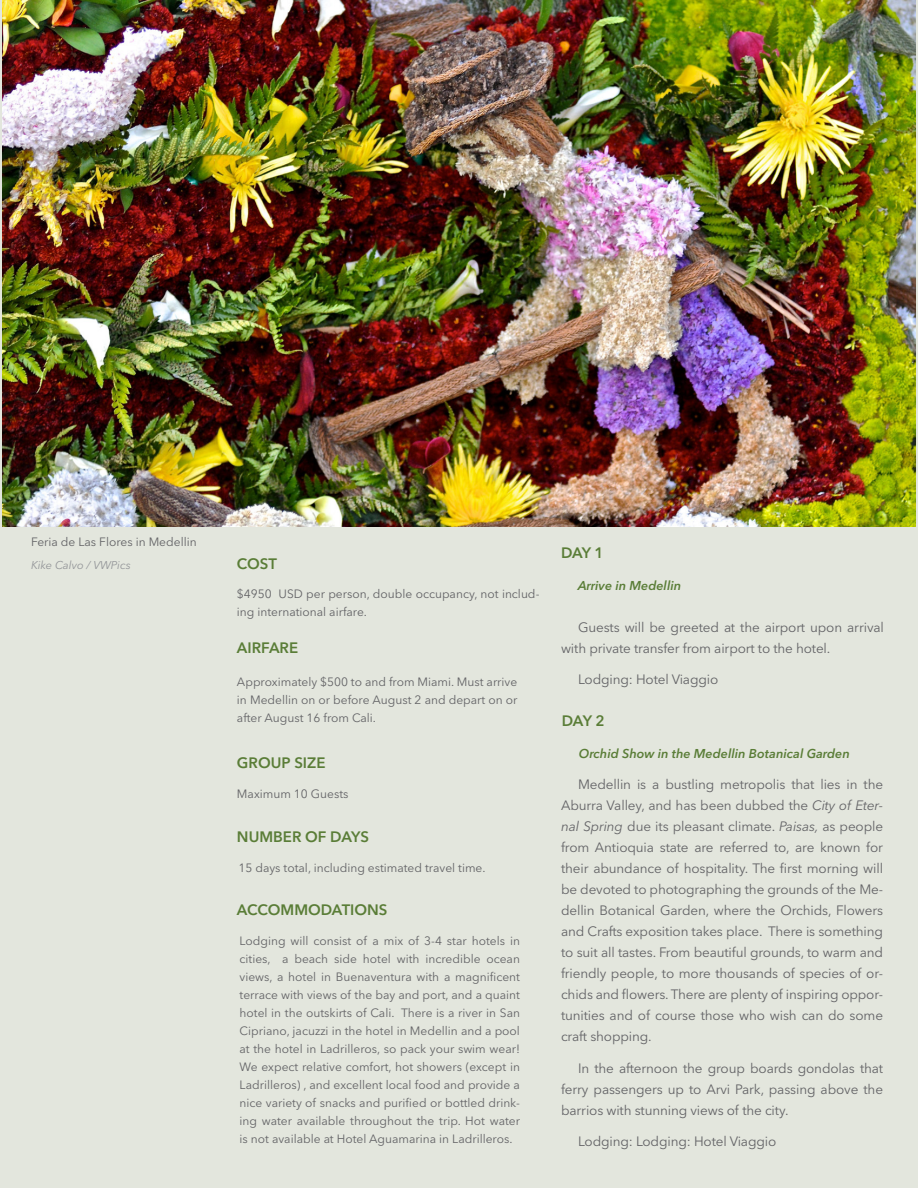
<style>
.page{position:relative;width:918px;height:1188px;background:#e3e6dd}
.page>*{position:absolute;margin:0;border:0;box-sizing:border-box;transform-origin:0 0}
.Titulos_notas{font:600 15px "Avenir Next LT Pro";color:#5a7d37}
.Titulos{font:600 15px "Avenir Next LT Pro";letter-spacing:-.04em;color:#5a7d37}
.Parrafos{font:13.5px/21px "Avenir Next LT Pro";letter-spacing:-.01em;color:#636366;text-align:justify}
.Subtitulo{font:italic 600 12.75px "Avenir Next LT Pro";color:#5a7d37}
.Notas{font:12px/18px "Avenir Next LT Pro";color:#636366;text-align:justify}
.Pie_de_foto_GRIS_IZQ{font:12px "Avenir Next LT Pro";color:#636366}
.Pie_de_foto_AUTOR_GR{font:italic 11.25px "Avenir Next LT Pro";color:#939598}
.s1{font-style:italic}
</style>
<div class="page">
<img style="left:3px;top:0;width:912px;height:526px">
<p class="Pie_de_foto_GRIS_IZQ" style="left:31px;top:535px;width:167px">Feria de Las Flores in Medellin</p>
<p class="Pie_de_foto_AUTOR_GR" style="left:31px;top:558px;width:101px">Kike Calvo / VWPics</p>
<p class="Titulos_notas" style="left:237px;top:554px;width:41px">COST</p>
<p class="Notas" style="left:237px;top:585px;width:304px">$4950 USD per person, double occupancy, not includ&shy;ing international airfare.</p>
<p class="Titulos_notas" style="left:237px;top:638px;width:63px">AIRFARE</p>
<p class="Notas" style="left:237px;top:673px;width:282px">Approximately $500 to and from Miami. Must arrive in Medellin on or before August 2 and depart on or after August 16 from Cali.</p>
<p class="Titulos_notas" style="left:237px;top:754px;width:90px">GROUP SIZE</p>
<p class="Notas" style="left:237px;top:785px;width:113px">Maximum 10 Guests</p>
<p class="Titulos_notas" style="left:237px;top:827px;width:134px">NUMBER OF DAYS</p>
<p class="Notas" style="left:238px;top:858px;width:249px">15 days total, including estimated travel time.</p>
<p class="Titulos_notas" style="left:237px;top:901px;width:152px">ACCOMMODATIONS</p>
<p class="Notas" style="left:240px;top:932px;width:282px">Lodging will consist of a mix of 3-4 star hotels in cities, a beach side hotel with incredible ocean views, a hotel in Buenaventura with a magnificent terrace with views of the bay and port, and a quaint hotel in the outskirts of Cali. There is a river in San Cipriano, jacuzzi in the hotel in Medellin and a pool at the hotel in Ladrilleros, so pack your swim wear!<br>We expect relative comfort, hot showers (except in Ladrilleros) , and excellent local food and provide a nice variety of snacks and purified or bottled drink&shy;ing water available throughout the trip. Hot water is not available at Hotel Aguamarina in Ladrilleros.</p>
<p class="Titulos" style="left:561px;top:544px;width:44px">DAY 1</p>
<p class="Subtitulo" style="left:578px;top:577px;width:105px">Arrive in Medellin</p>
<p class="Parrafos" style="left:561px;top:616px;width:324px;text-indent:17px">Guests will be greeted at the airport upon arrival with private transfer from airport to the hotel.</p>
<p class="Parrafos" style="left:578px;top:669px;width:142px">Lodging: Hotel Viaggio</p>
<p class="Titulos" style="left:562px;top:712px;width:44px">DAY 2</p>
<p class="Subtitulo" style="left:579px;top:745px;width:272px">Orchid Show in the Medellin Botanical Garden</p>
<p class="Parrafos" style="left:561px;top:774px;width:324px;text-indent:17px">Medellin is a bustling metropolis that lies in the Aburra Valley, and has been dubbed the <span class="s1">City of Eter&shy;nal Spring</span> due its pleasant climate. <span class="s1">Paisas,</span> as people from Antioquia state are referred to, are known for their abundance of hospitality. The first morning will be devoted to photographing the grounds of the Me&shy;dellin Botanical Garden, where the Orchids, Flowers and Crafts exposition takes place. There is something to suit all tastes. From beautiful grounds, to warm and friendly people, to more thousands of species of or&shy;chids and flowers. There are plenty of inspiring oppor&shy;tunities and of course those who wish can do some craft shopping.</p>
<p class="Parrafos" style="left:561px;top:1057px;width:324px;text-indent:17px">In the afternoon the group boards gondolas that ferry passengers up to Arvi Park, passing above the barrios with stunning views of the city.</p>
<p class="Parrafos" style="left:578px;top:1131px;width:200px">Lodging: Lodging: Hotel Viaggio</p>
</div>
